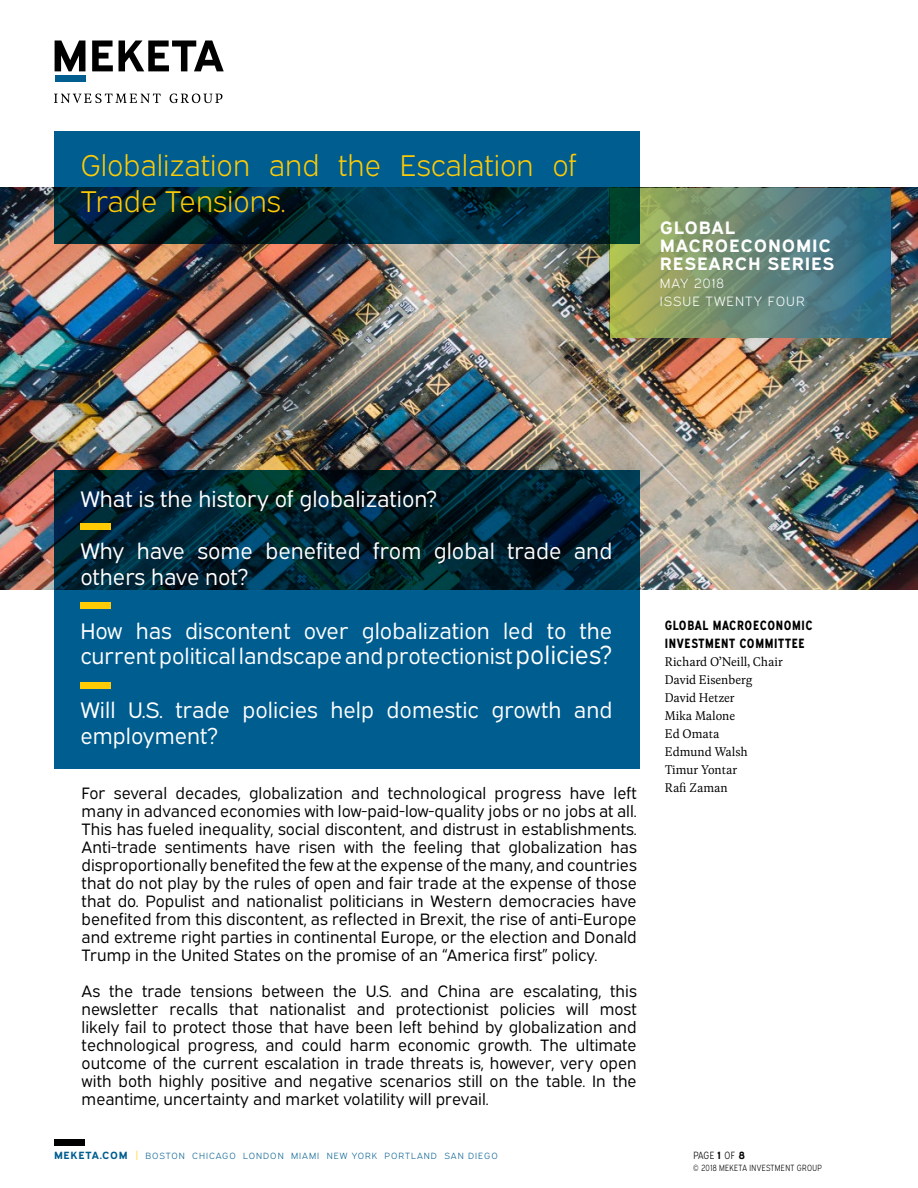
<style>
.page{position:relative;width:918px;height:1188px;background:#fff}
.page>*{position:absolute;margin:0;border:0;box-sizing:border-box;transform-origin:0 0}
.t1{font:30px/36px "Expressway Lt";color:#ffcb05}
.t2{font:22.5px/25.5px "Expressway Bk";color:#fff}
.t3{font:700 18px/18px "Expressway Rg";letter-spacing:.05em;color:#fff}
.t4{font:16.5px/18px "Expressway Bk";color:#000;text-align:justify}
.t5{font:300 13.5px/18px "Geller Text";color:#000}
.t6{font:700 13.5px/18px "Expressway Cd Rg";letter-spacing:.05em;color:#000}
.t7{font:13.5px/18px "Expressway Lt";letter-spacing:.075em;color:#fff}
.t8{font:10.5px "Expressway Cd Lt";letter-spacing:.02em;color:#000}
.t9{font:9px "Expressway Lt";letter-spacing:.11em;color:#005d8f}
.t10{font:9px "Expressway Cd Lt";letter-spacing:.04em;color:#000}
.s1{font-size:25.5px}
.s2{font-family:"Expressway Rg";font-weight:700;font-size:10.5px}
.s3{font-family:"Expressway Bk";font-size:10.5px;color:#ffcb05}
.s4{font-family:"Expressway Rg";font-weight:700}
</style>
<div class="page">
<div style="left:54px;top:1139px;width:31px;height:7px;background:#000"></div>
<svg style="left:54px;top:94px;width:168px;height:9px"></svg>
<svg style="left:55px;top:40px;width:169px;height:31px"></svg>
<div style="left:55px;top:75px;width:30px;height:7px;background:#005d8f"></div>
<img style="left:0;top:188px;width:918px;height:401px">
<svg style="left:54px;top:471px;width:586px;height:298px;background:#004669"></svg>
<svg style="left:54px;top:131px;width:586px;height:113px;background:#004566"></svg>
<svg style="left:610px;top:188px;width:281px;height:150px;background:#638771"></svg>
<div style="left:80px;top:523px;width:31px;height:6px;background:#ffcb05"></div>
<div style="left:80px;top:602px;width:31px;height:7px;background:#ffcb05"></div>
<div style="left:80px;top:682px;width:31px;height:6px;background:#ffcb05"></div>
<h1 class="t1" style="left:80px;top:144px;width:498px">Globalization and the Escalation of<br>Trade Tensions.</h1>
<p class="t3" style="left:660px;top:217px;width:176px">GLOBAL<br>MACROECONOMIC<br>RESEARCH SERIES</p>
<p class="t7" style="left:660px;top:273px;width:146px">MAY 2018<br>ISSUE TWENTY FOUR</p>
<h2 class="t2" style="left:80px;top:484px;width:358px">What is the history of globalization?</h2>
<h2 class="t2" style="left:80px;top:537px;width:533px">Why have some benefited from global trade and others have not?</h2>
<h2 class="t2" style="left:80px;top:616px;width:534px">How has discontent over globalization led to the current political landscape and protectionist <span class="s1">policies?</span></h2>
<h2 class="t2" style="left:80px;top:696px;width:534px">Will U.S. trade policies help domestic growth and employment?</h2>
<p class="t4" style="left:82px;top:783px;width:557px">For several decades, globalization and technological progress have left many in advanced economies with low-paid-low-quality jobs or no jobs at all.<br>This has fueled inequality, social discontent, and distrust in establishments.<br>Anti-trade sentiments have risen with the feeling that globalization has disproportionally benefited the few at the expense of the many, and countries that do not play by the rules of open and fair trade at the expense of those that do. Populist and nationalist politicians in Western democracies have benefited from this discontent, as reflected in Brexit, the rise of anti-Europe and extreme right parties in continental Europe, or the election and Donald Trump in the United States on the promise of an “America first” policy.</p>
<p class="t4" style="left:82px;top:981px;width:557px">As the trade tensions between the U.S. and China are escalating, this newsletter recalls that nationalist and protectionist policies will most likely fail to protect those that have been left behind by globalization and technological progress, and could harm economic growth. The ultimate outcome of the current escalation in trade threats is, however, very open with both highly positive and negative scenarios still on the table. In the meantime, uncertainty and market volatility will prevail.</p>
<p class="t6" style="left:665px;top:615px;width:150px">GLOBAL MACROECONOMIC<br>INVESTMENT COMMITTEE</p>
<p class="t5" style="left:665px;top:652px;width:119px">Richard O’Neill, Chair<br>David Eisenberg<br>David Hetzer<br>Mika Malone<br>Ed Omata<br>Edmund Walsh<br>Timur Yontar<br>Rafi Zaman</p>
<p class="t9" style="left:54px;top:1149px;width:445px"><span class="s2">MEKETA.COM</span> <span class="s3">|</span> BOSTON CHICAGO LONDON MIAMI NEW YORK PORTLAND SAN DIEGO</p>
<p class="t8" style="left:693px;top:1147px;width:53px">PAGE <span class="s4">1</span> OF <span class="s4">8</span></p>
<p class="t10" style="left:693px;top:1161px;width:130px">© 2018 MEKETA INVESTMENT GROUP</p>
</div>
